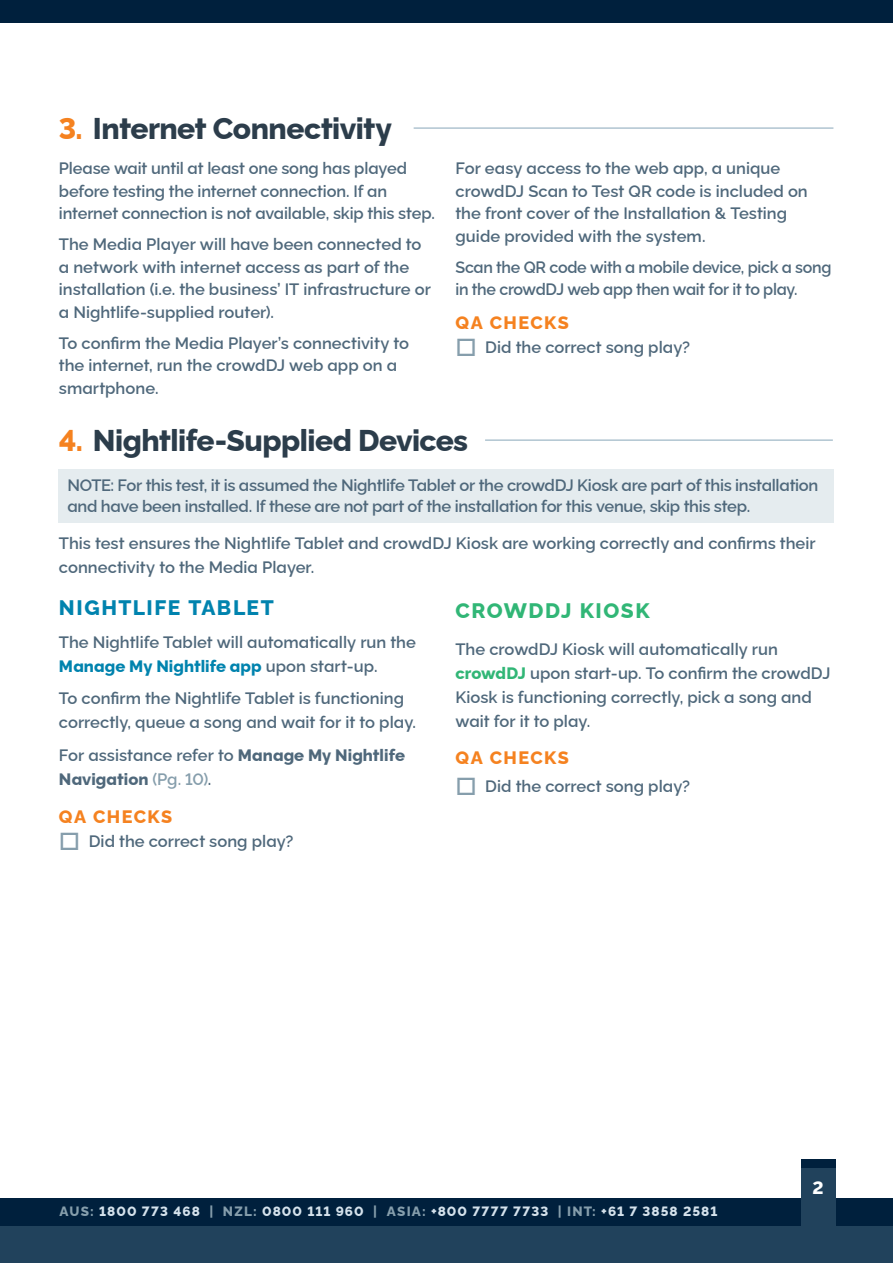
<style>
.page{position:relative;width:893px;height:1263px;background:#fff}
.page>*{position:absolute;margin:0;border:0;box-sizing:border-box;transform-origin:0 0}
.t1{font:800 30px "Raleway";letter-spacing:-.02em;color:#2c3d4b}
.t2{font:800 21px "Raleway";letter-spacing:.07em;color:#0083ae}
.t3{font:800 21px "Raleway";letter-spacing:.07em;color:#31b676}
.t4{font:800 18px "Raleway";letter-spacing:.075em;color:#f58220}
.t5{font:800 18px "Raleway";color:#fff}
.Paragraph{font:600 16.5px/22.5px "Raleway";color:#4f687b}
.Note{font:600 16.5px/21px "Raleway";letter-spacing:-.015em;color:#4f687b}
.Paragraph-2{font:600 16.5px/22.5px "Raleway";letter-spacing:-.02em;color:#4f687b}
.Paragraph-3{font:800 16.5px/24px "Raleway";color:#4f687b}
.t6{font:800 13.5px "Raleway";letter-spacing:.08em;color:#d5e2ec}
.s1{color:#f58220}
.s2{font-weight:800;color:#0083ae}
.s3{font-weight:600}
.s4{font-weight:600;color:#869eac}
.s5{font-weight:800;color:#31b676}
.s6{color:#869eac}
</style>
<div class="page">
<div style="left:0;top:1211px;width:893px;height:52px;background:#21425c"></div>
<div style="left:0;top:0;width:893px;height:23px;background:#00203d"></div>
<div style="left:0;top:1198px;width:893px;height:27px;background:#00203d"></div>
<div style="left:801px;top:1160px;width:34px;height:17px;background:#00203d"></div>
<div style="left:801px;top:1168px;width:34px;height:57px;background:#21425c"></div>
<div style="left:59px;top:469px;width:775px;height:53px;background:#e5ecef"></div>
<hr style="left:414px;top:127px;width:419px;height:2px;background:#b0c4d0">
<hr style="left:485px;top:439px;width:348px;height:2px;background:#b0c4d0">
<p class="t1" style="left:59px;top:104px;width:335px"><span class="s1">3.</span> Internet Connectivity</p>
<p class="Paragraph" style="left:59px;top:155px;width:378px">Please wait until at least one song has played before testing the internet connection. If an internet connection is not available, skip this step.</p>
<p class="Paragraph" style="left:59px;top:231px;width:374px">The Media Player will have been connected to a network with internet access as part of the installation (i.e. the business’ IT infrastructure or a Nightlife-supplied router).</p>
<p class="Paragraph" style="left:59px;top:330px;width:352px">To confirm the Media Player’s connectivity to the internet, run the crowdDJ web app on a smartphone.</p>
<p class="Paragraph" style="left:455px;top:155px;width:354px">For easy access to the web app, a unique crowdDJ Scan to Test QR code is included on the front cover of the Installation &amp; Testing guide provided with the system.</p>
<p class="Paragraph-2" style="left:455px;top:254px;width:377px">Scan the QR code with a mobile device, pick a song in the crowdDJ web app then wait for it to play.</p>
<h6 class="t4" style="left:455px;top:309px;width:115px">QA CHECKS</h6>
<p class="Note" style="left:485px;top:335px;width:206px">Did the correct song play?</p>
<p class="t1" style="left:59px;top:416px;width:411px"><span class="s1">4.</span> Nightlife-Supplied Devices</p>
<p class="Note" style="left:67px;top:473px;width:752px">NOTE: For this test, it is assumed the Nightlife Tablet or the crowdDJ Kiosk are part of this installation and have been installed. If these are not part of the installation for this venue, skip this step.</p>
<p class="Paragraph" style="left:59px;top:529px;width:758px;line-height:24px">This test ensures the Nightlife Tablet and crowdDJ Kiosk are working correctly and confirms their connectivity to the Media Player.</p>
<h5 class="t2" style="left:59px;top:591px;width:216px">NIGHTLIFE TABLET</h5>
<p class="Paragraph" style="left:59px;top:628px;width:358px;line-height:24px">The Nightlife Tablet will automatically run the<br><span class="s2">Manage My Nightlife app</span> upon start-up.</p>
<p class="Paragraph" style="left:59px;top:684px;width:359px;line-height:24px">To confirm the Nightlife Tablet is functioning correctly, queue a song and wait for it to play.</p>
<p class="Paragraph-3" style="left:59px;top:741px;width:348px"><span class="s3">For assistance refer to</span> Manage My Nightlife<br>Navigation <span class="s4">(Pg. 10)</span><span class="s3">.</span></p>
<h6 class="t4" style="left:59px;top:802px;width:115px">QA CHECKS</h6>
<p class="Note" style="left:89px;top:829px;width:206px">Did the correct song play?</p>
<h5 class="t3" style="left:455px;top:594px;width:196px">CROWDDJ KIOSK</h5>
<p class="Paragraph" style="left:455px;top:635px;width:376px;line-height:24px">The crowdDJ Kiosk will automatically run <span class="s5">crowdDJ</span> upon start-up. To confirm the crowdDJ Kiosk is functioning correctly, pick a song and wait for it to play.</p>
<h6 class="t4" style="left:455px;top:743px;width:115px">QA CHECKS</h6>
<p class="Note" style="left:485px;top:774px;width:206px">Did the correct song play?</p>
<p class="t6" style="left:60px;top:1201px;width:659px"><span class="s6">AUS:</span> 1800 773 468 <span class="s6">| NZL:</span> 0800 111 960 <span class="s6">| ASIA:</span> +800 7777 7733 <span class="s6">| INT:</span> +61 7 3858 2581</p>
<p class="t5" style="left:813px;top:1173px;width:13px">2</p>
</div>
